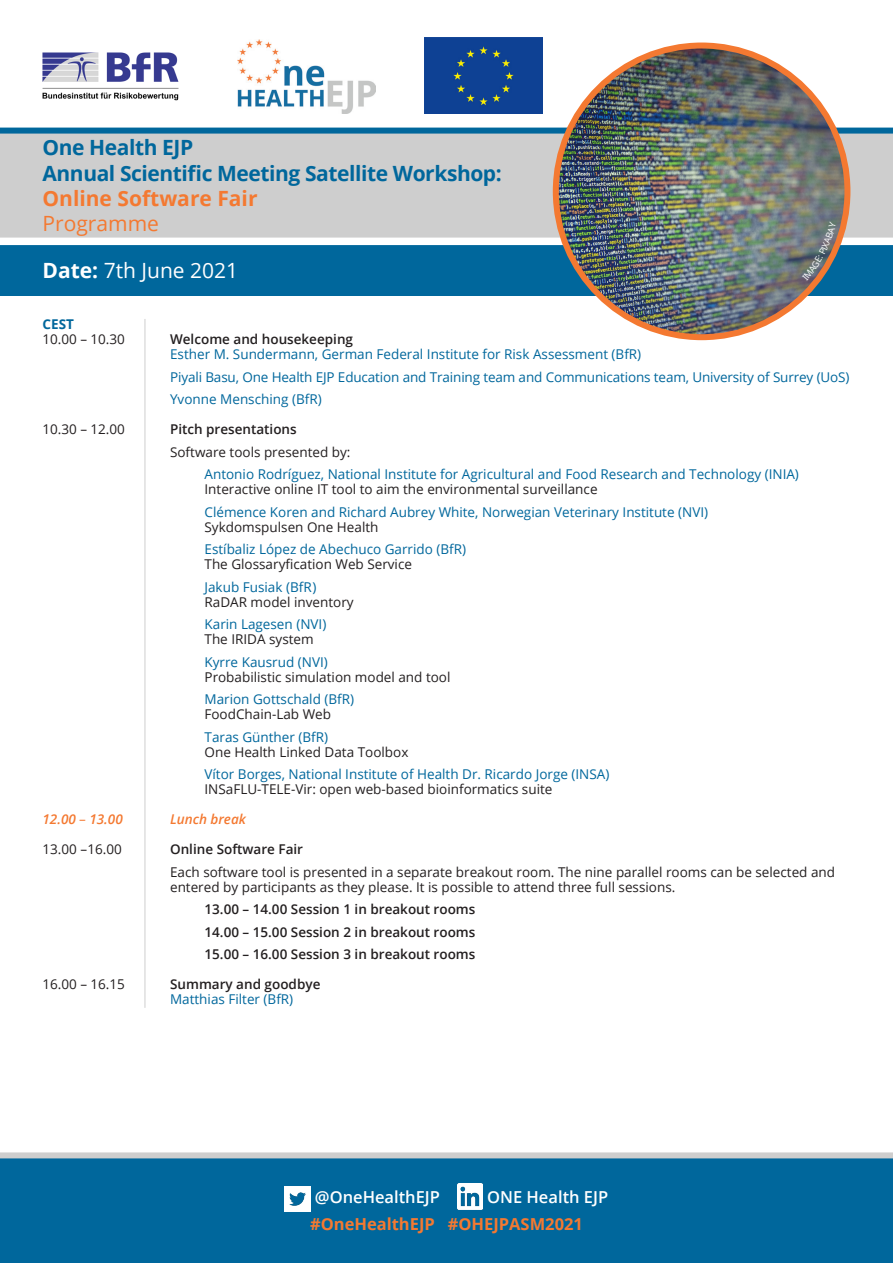
<style>
.page{position:relative;width:893px;height:1263px;background:#fff}
.page>*{position:absolute;margin:0;border:0;box-sizing:border-box;transform-origin:0 0}
.t1{font:700 21px "Open Sans";letter-spacing:-.02em;color:#00679c}
.t2{font:700 21px "Open Sans";color:#f47931}
.t3{font:21px "Open Sans";color:#fff}
.t4{font:21px "Open Sans";color:#f47931}
.t5{font:700 16.5px "Open Sans";color:#f47931}
.t6{font:600 16.5px "Open Sans";color:#fff}
.t7{font:13.5px "Open Sans";color:#00679c}
.t8{font:13.5px/15px "Open Sans";color:#231f20}
.t9{font:600 13.5px "Open Sans";color:#231f20}
.t10{font:italic 600 13.5px "Open Sans";color:#f47931}
.t11{font:700 13.5px "Open Sans";color:#00679c}
.s1{font-weight:700}
.s2{font-weight:400;font-style:normal}
</style>
<div class="page">
<div style="left:0;top:242px;width:893px;height:54px;background:#00679c"></div>
<div style="left:0;top:128px;width:893px;height:114px;background:#cecece"></div>
<div style="left:0;top:238px;width:893px;height:7px;background:#fff"></div>
<div style="left:0;top:1157px;width:893px;height:106px;background:#00679c"></div>
<img style="left:238px;top:39px;width:137px;height:74px">
<div style="left:425px;top:38px;width:118px;height:75px;background:#0e4194"></div>
<div style="left:0;top:128px;width:893px;height:6px;background:#00679c"></div>
<img style="left:556px;top:46px;width:291px;height:291px;border-radius:146px">
<div style="left:0;top:1152px;width:893px;height:6px;background:#cecece"></div>
<img style="left:285px;top:1186px;width:25px;height:25px">
<img style="left:457px;top:1184px;width:26px;height:25px">
<hr style="left:145px;top:319px;width:1px;height:689px;background:#cecece">
<img style="left:42px;top:52px;width:137px;height:49px">
<svg style="left:802px;top:222px;width:34px;height:59px;background:#707271"></svg>
<p class="t1" style="left:43px;top:133px;width:152px">One Health EJP</p>
<p class="t1" style="left:43px;top:158px;width:461px">Annual Scientific Meeting Satellite Workshop:</p>
<p class="t2" style="left:43px;top:183px;width:217px">Online Software Fair</p>
<p class="t4" style="left:43px;top:209px;width:118px">Programme</p>
<p class="t3" style="left:43px;top:256px;width:197px"><span class="s1">Date:</span> 7th June 2021</p>
<p class="t11" style="left:43px;top:315px;width:33px">CEST</p>
<p class="t8" style="left:43px;top:331px;width:84px">10.00 – 10.30</p>
<p class="t9" style="left:170px;top:330px;width:185px">Welcome and housekeeping</p>
<p class="t7" style="left:170px;top:345px;width:473px">Esther M. Sundermann, German Federal Institute for Risk Assessment (BfR)</p>
<p class="t7" style="left:170px;top:368px;width:681px">Piyali Basu, One Health EJP Education and Training team and Communications team, University of Surrey (UoS)</p>
<p class="t7" style="left:170px;top:390px;width:153px">Yvonne Mensching (BfR)</p>
<p class="t8" style="left:43px;top:421px;width:84px">10.30 – 12.00</p>
<p class="t9" style="left:170px;top:420px;width:128px">Pitch presentations</p>
<p class="t8" style="left:170px;top:444px;width:182px">Software tools presented by:</p>
<p class="t7" style="left:205px;top:465px;width:596px">Antonio Rodríguez, National Institute for Agricultural and Food Research and Technology (INIA)</p>
<p class="t8" style="left:205px;top:481px;width:395px">Interactive online IT tool to aim the environmental surveillance</p>
<p class="t7" style="left:205px;top:503px;width:505px">Clémence Koren and Richard Aubrey White, Norwegian Veterinary Institute (NVI)</p>
<p class="t8" style="left:205px;top:519px;width:175px">Sykdomspulsen One Health</p>
<p class="t7" style="left:205px;top:540px;width:263px">Estíbaliz López de Abechuco Garrido (BfR)</p>
<p class="t8" style="left:205px;top:556px;width:209px">The Glossaryfication Web Service</p>
<p class="t7" style="left:205px;top:578px;width:113px">Jakub Fusiak (BfR)</p>
<p class="t8" style="left:205px;top:594px;width:151px">RaDAR model inventory</p>
<p class="t7" style="left:205px;top:615px;width:123px">Karin Lagesen (NVI)</p>
<p class="t8" style="left:205px;top:631px;width:111px">The IRIDA system</p>
<p class="t7" style="left:205px;top:653px;width:125px">Kyrre Kausrud (NVI)</p>
<p class="t8" style="left:205px;top:669px;width:247px">Probabilistic simulation model and tool</p>
<p class="t7" style="left:205px;top:690px;width:151px">Marion Gottschald (BfR)</p>
<p class="t8" style="left:205px;top:706px;width:128px">FoodChain-Lab Web</p>
<p class="t7" style="left:205px;top:728px;width:125px">Taras Günther (BfR)</p>
<p class="t8" style="left:205px;top:744px;width:205px">One Health Linked Data Toolbox</p>
<p class="t7" style="left:205px;top:765px;width:406px">Vítor Borges, National Institute of Health Dr. Ricardo Jorge (INSA)</p>
<p class="t8" style="left:205px;top:781px;width:349px">INSaFLU-TELE-Vir: open web-based bioinformatics suite</p>
<p class="t10" style="left:43px;top:810px;width:82px">12.00 <span class="s2">–</span> 13.00</p>
<p class="t10" style="left:170px;top:810px;width:77px">Lunch break</p>
<p class="t8" style="left:43px;top:841px;width:81px">13.00 –16.00</p>
<p class="t9" style="left:170px;top:840px;width:135px">Online Software Fair</p>
<p class="t8" style="left:170px;top:864px;width:667px">Each software tool is presented in a separate breakout room. The nine parallel rooms can be selected and entered by participants as they please. It is possible to attend three full sessions.</p>
<p class="t9" style="left:205px;top:900px;width:272px">13.00 – 14.00 Session 1 in breakout rooms</p>
<p class="t9" style="left:205px;top:923px;width:272px">14.00 – 15.00 Session 2 in breakout rooms</p>
<p class="t9" style="left:205px;top:945px;width:272px">15.00 – 16.00 Session 3 in breakout rooms</p>
<p class="t8" style="left:43px;top:976px;width:84px">16.00 – 16.15</p>
<p class="t9" style="left:170px;top:975px;width:152px">Summary and goodbye</p>
<p class="t7" style="left:170px;top:990px;width:125px">Matthias Filter (BfR)</p>
<p class="t6" style="left:315px;top:1186px;width:127px">@OneHealthEJP</p>
<p class="t6" style="left:487px;top:1186px;width:123px">ONE Health EJP</p>
<p class="t5" style="left:310px;top:1212px;width:274px">#OneHealthEJP #OHEJPASM2021</p>
</div>
